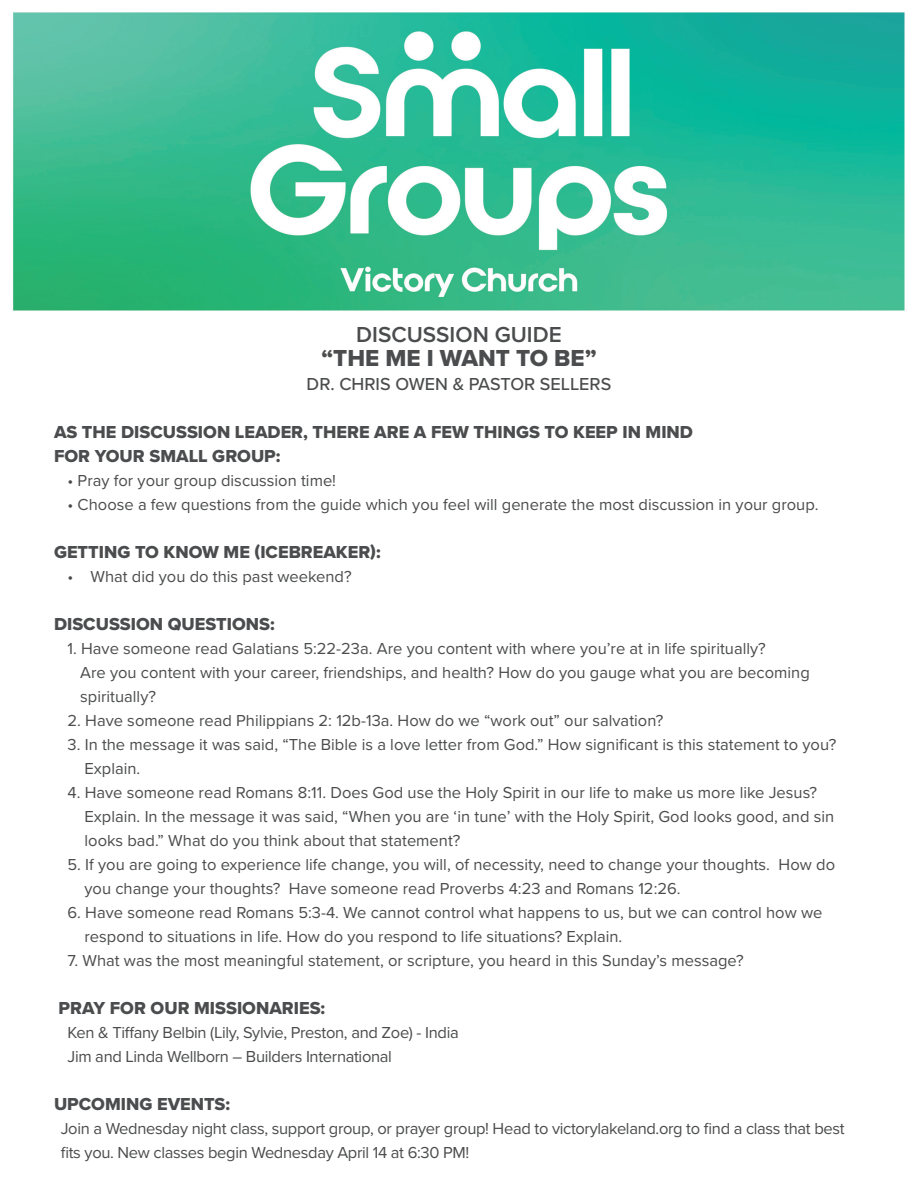
<style>
.page{position:relative;width:918px;height:1188px;background:#fff}
.page>*{position:absolute;margin:0;border:0;box-sizing:border-box;transform-origin:0 0}
.t1{font:24px "Proxima Nova Extrabld";color:#4b4c4d}
.t2{font:600 22.5px "Proxima Nova";color:#4b4c4d}
.t3{font:18px "Proxima Nova Extrabld";color:#4b4c4d}
.t4{font:500 18px "Proxima Nova";color:#4b4c4d}
.t5{font:16.5px "Proxima Nova";color:#4b4c4d}
.t6{font:16.5px/24px "Proxima Nova";letter-spacing:-.02em;color:#4b4c4d}
</style>
<div class="page">
<img style="left:13px;top:12px;width:892px;height:299px">
<p class="t2" style="left:356px;top:318px;width:207px">DISCUSSION GUIDE</p>
<p class="t1" style="left:321px;top:341px;width:277px">“THE ME I WANT TO BE”</p>
<p class="t4" style="left:307px;top:371px;width:306px">DR. CHRIS OWEN &amp; PASTOR SELLERS</p>
<p class="t3" style="left:54px;top:419px;width:641px">AS THE DISCUSSION LEADER, THERE ARE A FEW THINGS TO KEEP IN MIND</p>
<p class="t3" style="left:54px;top:443px;width:228px">FOR YOUR SMALL GROUP:</p>
<p class="t5" style="left:68px;top:469px;width:270px">• Pray for your group discussion time!</p>
<p class="t5" style="left:68px;top:493px;width:753px">• Choose a few questions from the guide which you feel will generate the most discussion in your group.</p>
<p class="t3" style="left:54px;top:539px;width:328px">GETTING TO KNOW ME (ICEBREAKER):</p>
<p class="t5" style="left:68px;top:565px;width:286px">• What did you do this past weekend?</p>
<p class="t3" style="left:54px;top:611px;width:222px">DISCUSSION QUESTIONS:</p>
<p class="t5" style="left:68px;top:637px;width:700px">1. Have someone read Galatians 5:22-23a. Are you content with where you’re at in life spiritually?</p>
<p class="t5" style="left:80px;top:661px;width:731px">Are you content with your career, friendships, and health? How do you gauge what you are becoming</p>
<p class="t5" style="left:80px;top:685px;width:77px">spiritually?</p>
<p class="t5" style="left:68px;top:709px;width:597px">2. Have someone read Philippians 2: 12b-13a. How do we “work out” our salvation?</p>
<p class="t5" style="left:68px;top:733px;width:770px">3. In the message it was said, “The Bible is a love letter from God.” How significant is this statement to you?</p>
<p class="t5" style="left:85px;top:757px;width:57px">Explain.</p>
<p class="t5" style="left:68px;top:781px;width:751px">4. Have someone read Romans 8:11. Does God use the Holy Spirit in our life to make us more like Jesus?</p>
<p class="t5" style="left:85px;top:805px;width:751px">Explain. In the message it was said, “When you are ‘in tune’ with the Holy Spirit, God looks good, and sin</p>
<p class="t5" style="left:85px;top:829px;width:377px">looks bad.” What do you think about that statement?</p>
<p class="t5" style="left:68px;top:853px;width:769px">5. If you are going to experience life change, you will, of necessity, need to change your thoughts. How do</p>
<p class="t5" style="left:85px;top:877px;width:598px">you change your thoughts? Have someone read Proverbs 4:23 and Romans 12:26.</p>
<p class="t5" style="left:68px;top:901px;width:756px">6. Have someone read Romans 5:3-4. We cannot control what happens to us, but we can control how we</p>
<p class="t5" style="left:85px;top:925px;width:539px">respond to situations in life. How do you respond to life situations? Explain.</p>
<p class="t5" style="left:68px;top:949px;width:678px">7. What was the most meaningful statement, or scripture, you heard in this Sunday’s message?</p>
<p class="t3" style="left:59px;top:995px;width:268px">PRAY FOR OUR MISSIONARIES:</p>
<p class="t6" style="left:68px;top:1020px;width:393px">Ken &amp; Tiffany Belbin (Lily, Sylvie, Preston, and Zoe) - India</p>
<p class="t6" style="left:68px;top:1044px;width:326px">Jim and Linda Wellborn – Builders International</p>
<p class="t3" style="left:54px;top:1091px;width:178px">UPCOMING EVENTS:</p>
<p class="t6" style="left:61px;top:1116px;width:785px">Join a Wednesday night class, support group, or prayer group! Head to victorylakeland.org to find a class that best fits you. New classes begin Wednesday April 14 at 6:30 PM!</p>
</div>
